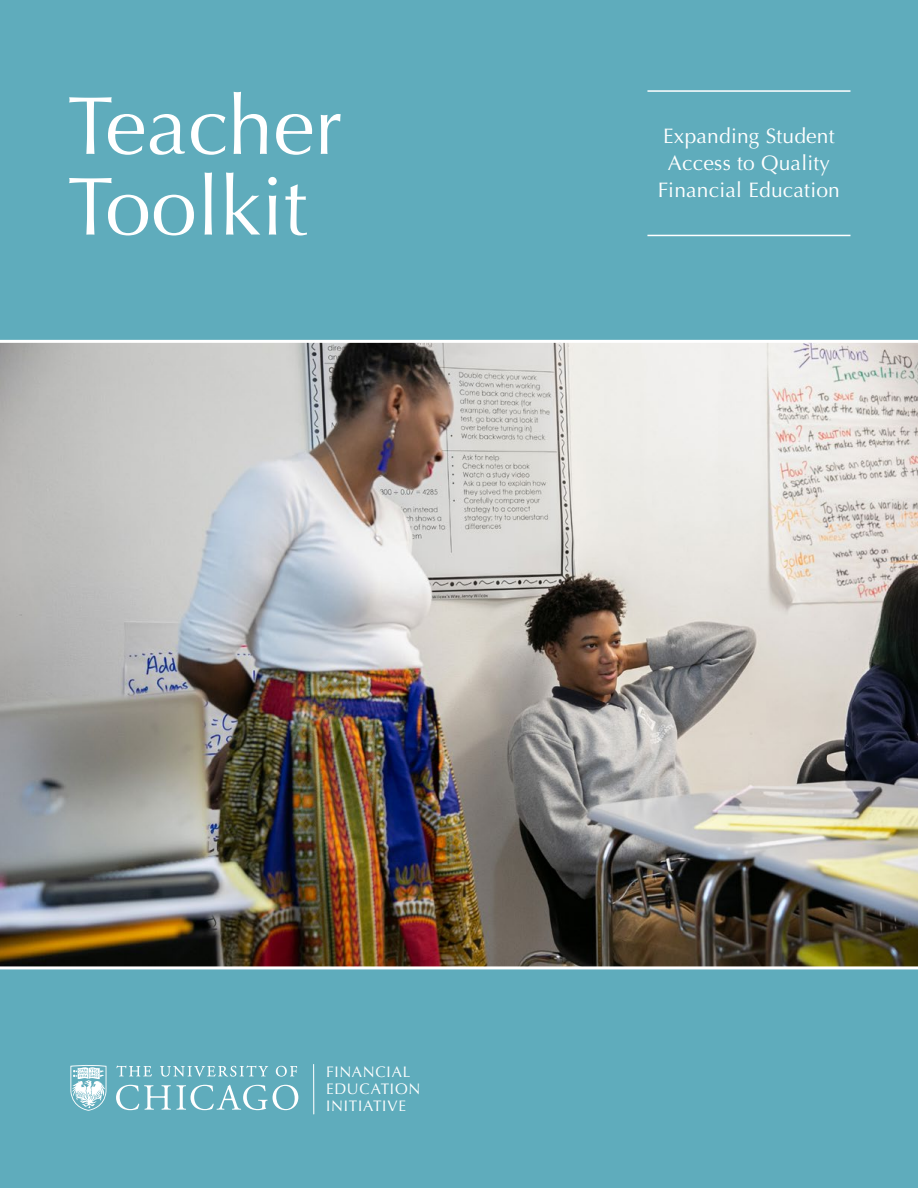
<style>
.page{position:relative;width:918px;height:1188px;background:#5facbc}
.page>*{position:absolute;margin:0;border:0;box-sizing:border-box;transform-origin:0 0}
.t1{font:82.5px/80.7px "Optima";color:#fff}
.t2{font:21px/27px "Optima";letter-spacing:.01em;color:#fff;text-align:center}
.t3{font:15.3px/17px "Optima";letter-spacing:.05em;color:#fff}
</style>
<div class="page">
<svg style="left:70px;top:1065px;width:228px;height:46px"></svg>
<svg style="left:314px;top:1064px;width:1px;height:50px"></svg>
<hr style="left:313px;top:1064px;width:1px;height:50px;background:#fff">
<img style="left:0;top:343px;width:918px;height:623px">
<hr style="left:0;top:340px;width:918px;height:3px;background:#fff">
<hr style="left:0;top:966px;width:918px;height:3px;background:#fff">
<hr style="left:647px;top:90px;width:204px;height:2px;background:#fff">
<hr style="left:647px;top:235px;width:204px;height:1px;background:#fff">
<h1 class="t1" style="left:68px;top:87px;width:276px">Teacher<br>Toolkit</h1>
<p class="t2" style="left:658px;top:123px;width:183px">Expanding Student<br>Access to Quality<br>Financial Education</p>
<p class="t3" style="left:326px;top:1064px;width:96px">FINANCIAL<br>EDUCATION<br>INITIATIVE</p>
</div>
